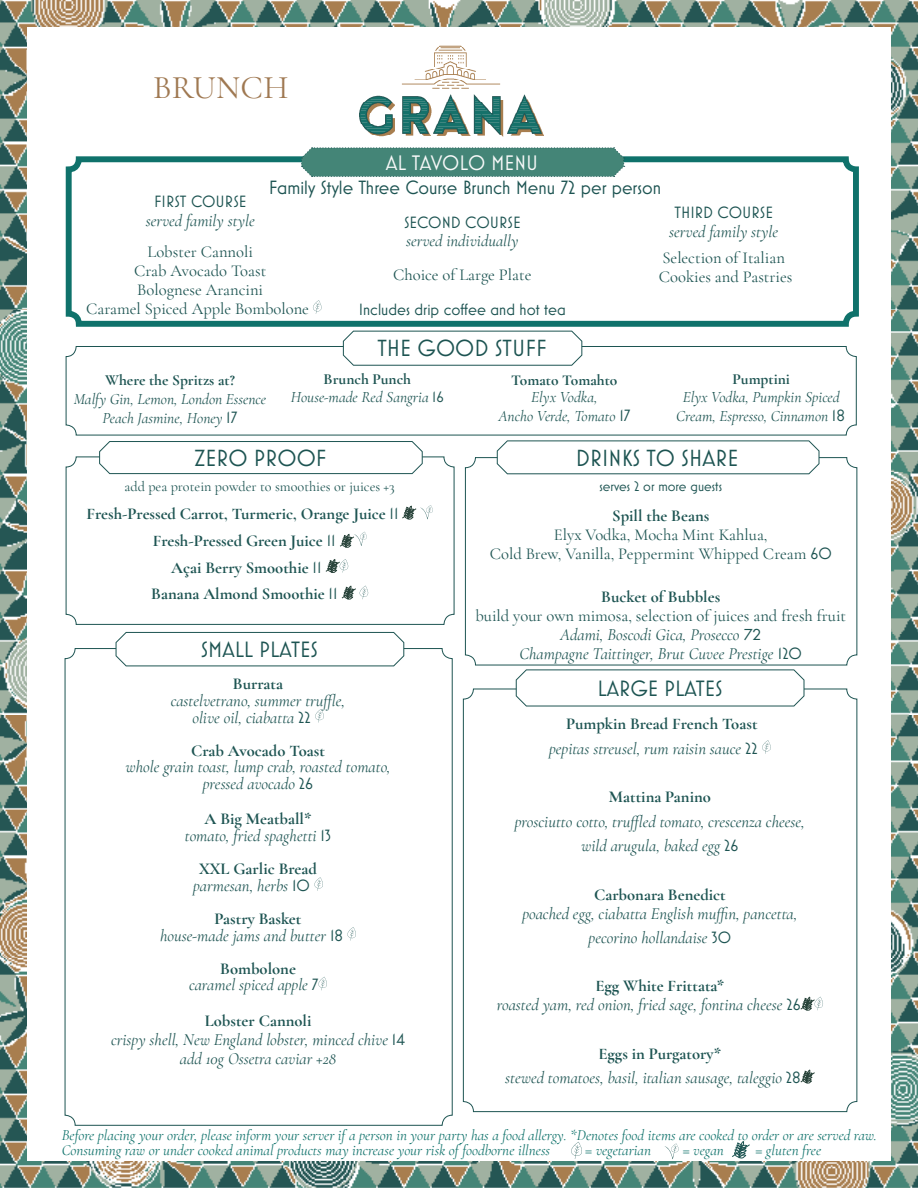
<style>
.page{position:relative;width:918px;height:1188px;background:#fff}
.page>*{position:absolute;margin:0;border:0;box-sizing:border-box;transform-origin:0 0}
.t1{font:33px "Cormorant Garamond";letter-spacing:.01em;color:#9f7851}
.t2{font:23.7px "Mostra Nuova";color:#1d5452}
.t3{font:22.5px "Mostra Nuova";color:#1d5452}
.t4{font:21.3px "Mostra Nuova";color:#f8f9f9}
.t5{font:19.5px "Mostra Nuova";color:#1d5452}
.t6{font:italic 16.65px/18.9px "Cormorant Garamond";color:#1d5452;text-align:center}
.t7{font:700 16.65px "Cormorant Garamond";color:#1d5452}
.t8{font:16.65px/18.9px "Cormorant Garamond";color:#1d5452;text-align:center}
.t9{font:16.65px "Mostra Nuova";color:#1d5452}
.t10{font:italic 16.35px "Cormorant Garamond";color:#1d5452}
.t11{font:italic 15.45px/18.9px "Cormorant Garamond";color:#1d5452;text-align:center}
.t12{font:700 15.45px "Cormorant Garamond";color:#1d5452}
.t13{font:italic 15px/15px "Cormorant Garamond";color:#0f726b}
.t14{font:14.25px "Cormorant Garamond";color:#1d5452}
.t15{font:14.25px "Mostra Nuova";color:#1d5452}
.s1{font-style:normal}
.s2{font-weight:700;font-style:normal}
.s3{font-family:"Mostra Nuova";font-style:normal;font-size:16.65px}
.s4{font-family:"Mostra Nuova";font-style:normal}
.s5{font-family:"Mostra Nuova";font-weight:400}
.s6{font-weight:700}
.s7{font-family:"Mostra Nuova"}
.s8{font-family:"Futura PT";font-style:normal}
</style>
<div class="page">
<img style="left:0;top:0;width:918px;height:1188px">
<div style="left:27px;top:27px;width:864px;height:1134px;background:#fff"></div>
<img style="left:359px;top:45px;width:184px;height:92px">
<svg style="left:315px;top:709px;width:9px;height:14px"></svg>
<svg style="left:314px;top:877px;width:9px;height:14px"></svg>
<svg style="left:347px;top:927px;width:9px;height:14px"></svg>
<svg style="left:318px;top:977px;width:9px;height:13px"></svg>
<svg style="left:115px;top:631px;width:290px;height:36px"></svg>
<svg style="left:571px;top:1142px;width:11px;height:17px"></svg>
<svg style="left:732px;top:1141px;width:18px;height:18px"></svg>
<svg style="left:664px;top:1143px;width:15px;height:16px"></svg>
<svg style="left:762px;top:740px;width:9px;height:14px"></svg>
<svg style="left:801px;top:997px;width:22px;height:14px"></svg>
<svg style="left:801px;top:1070px;width:14px;height:14px"></svg>
<svg style="left:515px;top:669px;width:290px;height:38px"></svg>
<div style="left:66px;top:346px;width:791px;height:90px;border:1px solid #1d5452;border-radius:10px"></div>
<div style="left:465px;top:457px;width:392px;height:208px;border:1px solid #1d5452;border-radius:10px"></div>
<svg style="left:402px;top:505px;width:31px;height:15px"></svg>
<svg style="left:340px;top:532px;width:27px;height:16px"></svg>
<svg style="left:326px;top:559px;width:22px;height:14px"></svg>
<svg style="left:342px;top:586px;width:26px;height:14px"></svg>
<div style="left:66px;top:456px;width:389px;height:169px;border:1px solid #1d5452;border-radius:10px"></div>
<svg style="left:99px;top:441px;width:324px;height:33px"></svg>
<svg style="left:342px;top:330px;width:241px;height:36px"></svg>
<svg style="left:496px;top:440px;width:324px;height:35px"></svg>
<svg style="left:313px;top:300px;width:9px;height:14px"></svg>
<div style="left:66px;top:156px;width:793px;height:171px;border:6px solid #0f726b;border-radius:10px"></div>
<svg style="left:301px;top:147px;width:324px;height:30px;background:#4e8b7e"></svg>
<p class="t1" style="left:153px;top:67px;width:137px">BRUNCH</p>
<p class="t4" style="left:386px;top:150px;width:154px">AL TAVOLO MENU</p>
<p class="t5" style="left:269px;top:177px;width:394px">Family Style Three Course Brunch Menu 72 per person</p>
<p class="t9" style="left:154px;top:192px;width:94px">FIRST COURSE</p>
<p class="t6" style="left:146px;top:206px;width:110px;line-height:30.8px;text-align:left">served family style<br><span class="s1">Lobster Cannoli</span></p>
<p class="t8" style="left:86px;top:261px;width:224px">Crab Avocado Toast<br>Bolognese Arancini<br>Caramel Spiced Apple Bombolone</p>
<p class="t9" style="left:674px;top:202px;width:100px">THIRD COURSE</p>
<p class="t6" style="left:669px;top:222px;width:110px">served family style</p>
<p class="t8" style="left:662px;top:248px;width:124px">Selection of Italian</p>
<p class="t8" style="left:659px;top:267px;width:135px">Cookies and Pastries</p>
<p class="t9" style="left:404px;top:213px;width:118px">SECOND COURSE</p>
<p class="t10" style="left:406px;top:231px;width:114px">served individually</p>
<p class="t8" style="left:393px;top:265px;width:140px">Choice of Large Plate</p>
<p class="t9" style="left:359px;top:300px;width:209px">Includes drip coffee and hot tea</p>
<p class="t2" style="left:378px;top:335px;width:171px">THE GOOD STUFF</p>
<p class="t11" style="left:74px;top:370px;width:194px"><span class="s2">Where the Spritzs at?<br></span>Malfy Gin, Lemon, London Essence<br>Peach Jasmine, Honey <span class="s3">17</span></p>
<p class="t11" style="left:291px;top:369px;width:155px"><span class="s2">Brunch Punch<br></span>House-made Red Sangria <span class="s4">16</span></p>
<p class="t12" style="left:511px;top:371px;width:108px">Tomato Tomahto</p>
<p class="t11" style="left:498px;top:388px;width:134px">Elyx Vodka,<br>Ancho Verde, Tomato <span class="s3">17</span></p>
<p class="t12" style="left:733px;top:369px;width:59px">Pumptini</p>
<p class="t11" style="left:676px;top:388px;width:170px">Elyx Vodka, Pumpkin Spiced<br>Cream, Espresso, Cinnamon <span class="s3">18</span></p>
<p class="t2" style="left:195px;top:444px;width:134px">ZERO PROOF</p>
<p class="t14" style="left:125px;top:478px;width:272px">add pea protein powder to smoothies or juices +3</p>
<p class="t7" style="left:87px;top:504px;width:313px">Fresh-Pressed Carrot, Turmeric, Orange Juice <span class="s5">11</span></p>
<p class="t7" style="left:153px;top:530px;width:184px">Fresh-Pressed Green Juice <span class="s5">11</span></p>
<p class="t7" style="left:171px;top:557px;width:152px">Açai Berry Smoothie <span class="s5">11</span></p>
<p class="t7" style="left:151px;top:584px;width:188px">Banana Almond Smoothie <span class="s5">11</span></p>
<p class="t3" style="left:201px;top:636px;width:119px">SMALL PLATES</p>
<p class="t7" style="left:233px;top:674px;width:52px">Burrata</p>
<p class="t6" style="left:171px;top:691px;width:176px">castelvetrano, summer truffle,</p>
<p class="t6" style="left:192px;top:708px;width:120px">olive oil, ciabatta <span class="s4">22</span></p>
<p class="t6" style="left:125px;top:742px;width:267px;line-height:16.6px"><span class="s2">Crab Avocado Toast<br></span>whole grain toast, lump crab, roasted tomato, pressed avocado <span class="s4">26</span></p>
<p class="t7" style="left:205px;top:809px;width:108px">A Big Meatball*</p>
<p class="t6" style="left:185px;top:826px;width:148px">tomato, fried spaghetti <span class="s4">13</span></p>
<p class="t7" style="left:199px;top:859px;width:119px">XXL Garlic Bread</p>
<p class="t6" style="left:193px;top:876px;width:118px">parmesan, herbs <span class="s4">10</span></p>
<p class="t6" style="left:160px;top:911px;width:184px;line-height:16.6px;text-align:left;text-indent:54px"><span class="s2">Pastry Basket </span>house-made jams and butter <span class="s4">18</span></p>
<p class="t7" style="left:220px;top:958px;width:77px">Bombolone</p>
<p class="t6" style="left:189px;top:976px;width:131px">caramel spiced apple <span class="s4">7</span></p>
<p class="t6" style="left:111px;top:1011px;width:295px"><span class="s2">Lobster Cannoli<br></span>crispy shell, New England lobster, minced chive <span class="s4">14 </span>add 10g Ossetra caviar +28</p>
<p class="t2" style="left:576px;top:444px;width:164px">DRINKS TO SHARE</p>
<p class="t15" style="left:599px;top:478px;width:124px">serves 2 or more guests</p>
<p class="t8" style="left:490px;top:506px;width:344px"><span class="s6">Spill the Beans<br></span>Elyx Vodka, Mocha Mint Kahlua,<br>Cold Brew, Vanilla, Peppermint Whipped Cream <span class="s7">60</span></p>
<p class="t6" style="left:475px;top:587px;width:372px"><span class="s2">Bucket of Bubbles<br></span><span class="s1">build your own mimosa, selection of juices and fresh fruit </span>Adami, Boscodi Gica, Prosecco <span class="s8">72<br></span>Champagne Taittinger, Brut Cuvee Prestige <span class="s4">120</span></p>
<p class="t3" style="left:597px;top:675px;width:127px">LARGE PLATES</p>
<p class="t7" style="left:566px;top:714px;width:193px">Pumpkin Bread French Toast</p>
<p class="t6" style="left:549px;top:739px;width:210px">pepitas streusel, rum raisin sauce <span class="s4">22</span></p>
<p class="t7" style="left:609px;top:787px;width:103px">Mattina Panino</p>
<p class="t6" style="left:515px;top:812px;width:292px">prosciutto cotto, truffled tomato, crescenza cheese,</p>
<p class="t6" style="left:581px;top:836px;width:159px">wild arugula, baked egg <span class="s4">26</span></p>
<p class="t6" style="left:522px;top:885px;width:277px"><span class="s2">Carbonara Benedict<br></span>poached egg, ciabatta English muffin, pancetta,</p>
<p class="t6" style="left:589px;top:928px;width:144px">pecorino hollandaise <span class="s4">30</span></p>
<p class="t6" style="left:497px;top:977px;width:305px;text-align:left;text-indent:99px"><span class="s2">Egg White Frittata*<br></span>roasted yam, red onion, fried sage, fontina cheese <span class="s4">26</span></p>
<p class="t7" style="left:598px;top:1043px;width:124px">Eggs in Purgatory*</p>
<p class="t6" style="left:505px;top:1069px;width:297px">stewed tomatoes, basil, italian sausage, taleggio <span class="s4">28</span></p>
<p class="t13" style="left:62px;top:1127px;width:817px">Before placing your order, please inform your server if a person in your party has a food allergy. *Denotes food items are cooked to order or are served raw.<br>Consuming raw or under cooked animal products may increase your risk of foodborne illness</p>
<p class="t13" style="left:585px;top:1142px;width:67px">= vegetarian</p>
<p class="t13" style="left:683px;top:1142px;width:43px">= vegan</p>
<p class="t13" style="left:755px;top:1142px;width:67px">= gluten free</p>
</div>
